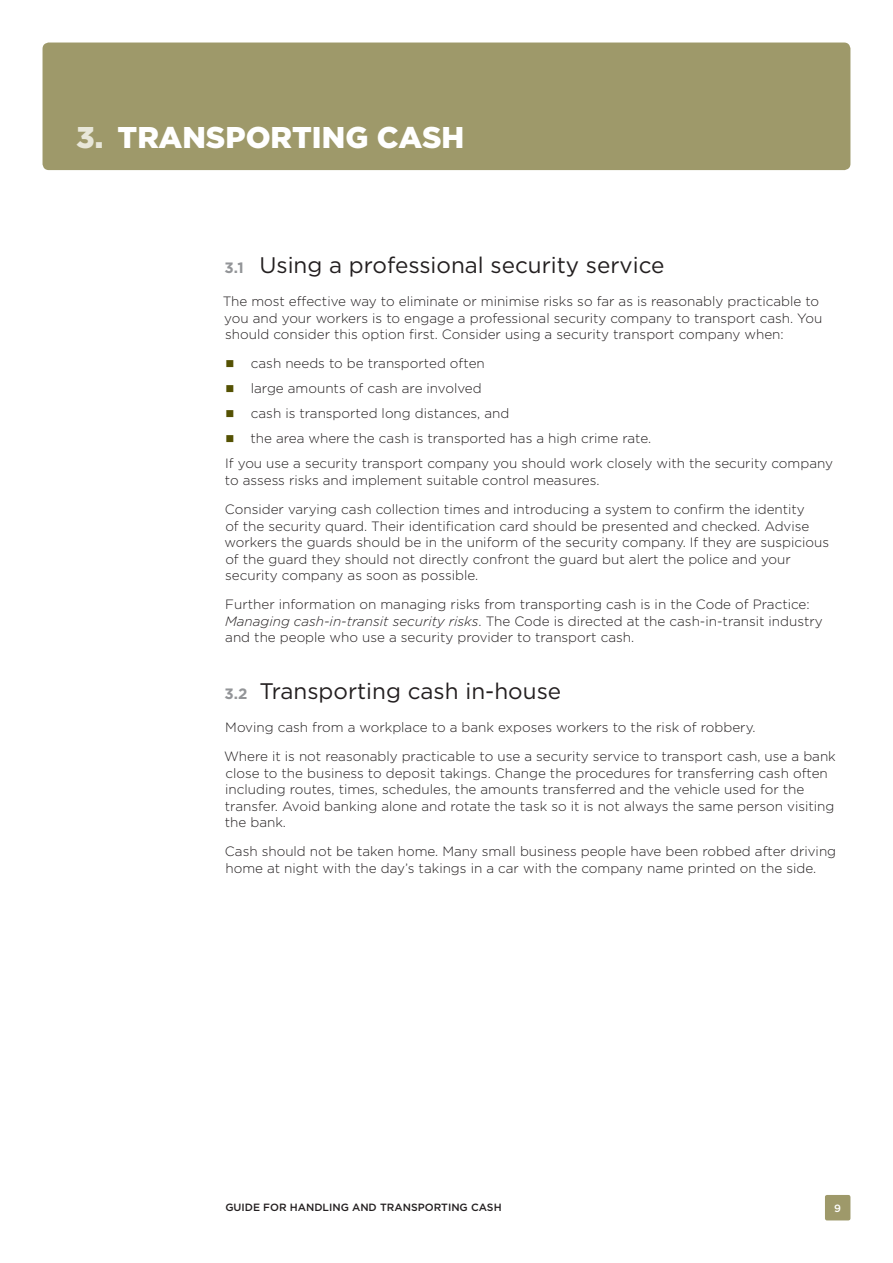
<style>
.page{position:relative;width:893px;height:1263px;background:#fff}
.page>*{position:absolute;margin:0;border:0;box-sizing:border-box;transform-origin:0 0}
.Header_1{font:900 30px "Gotham";color:#fff}
.Header_2{font:22.5px "Gotham";color:#231f20}
.Body_copy{font:300 13.5px/16.5px "Gotham";color:#231f20}
.t1{font:500 10.5px "Gotham";color:#231f20}
.t2{font:500 10.5px "Gotham";color:#fff}
.s1{color:#e8e7d9}
.s2{font-weight:700;font-size:15px;color:#939598}
.s3{font-style:italic}
</style>
<div class="page">
<div style="left:43px;top:43px;width:807px;height:127px;background:#9e996a;border-radius:6px"></div>
<div style="left:825px;top:1195px;width:25px;height:25px;background:#9e996a;border-radius:2px"></div>
<h1 class="Header_1" style="left:76px;top:119px;width:390px"><span class="s1">3.</span> TRANSPORTING CASH</h1>
<h2 class="Header_2" style="left:225px;top:252px;width:441px"><span class="s2">3.1</span> Using a professional security service</h2>
<p class="Body_copy" style="left:223px;top:293px;width:601px">The most effective way to eliminate or minimise risks so far as is reasonably practicable to you and your workers is to engage a professional security company to transport cash. You should consider this option first. Consider using a security transport company when:</p>
<p class="Body_copy" style="left:251px;top:355px;width:236px">cash needs to be transported often</p>
<p class="Body_copy" style="left:251px;top:380px;width:232px">large amounts of cash are involved</p>
<p class="Body_copy" style="left:251px;top:405px;width:260px">cash is transported long distances, and</p>
<p class="Body_copy" style="left:250px;top:430px;width:402px">the area where the cash is transported has a high crime rate.</p>
<p class="Body_copy" style="left:225px;top:455px;width:610px">If you use a security transport company you should work closely with the security company to assess risks and implement suitable control measures.</p>
<p class="Body_copy" style="left:224px;top:501px;width:606px">Consider varying cash collection times and introducing a system to confirm the identity<br>of the security quard. Their identification card should be presented and checked. Advise workers the guards should be in the uniform of the security company. If they are suspicious of the guard they should not directly confront the guard but alert the police and your security company as soon as possible.</p>
<p class="Body_copy" style="left:225px;top:596px;width:599px">Further information on managing risks from transporting cash is in the Code of Practice:<br><span class="s3">Managing cash-in-transit security risks</span>. The Code is directed at the cash-in-transit industry and the people who use a security provider to transport cash.</p>
<h2 class="Header_2" style="left:225px;top:677px;width:338px"><span class="s2">3.2</span> Transporting cash in-house</h2>
<p class="Body_copy" style="left:225px;top:719px;width:532px">Moving cash from a workplace to a bank exposes workers to the risk of robbery.</p>
<p class="Body_copy" style="left:224px;top:748px;width:613px">Where it is not reasonably practicable to use a security service to transport cash, use a bank close to the business to deposit takings. Change the procedures for transferring cash often including routes, times, schedules, the amounts transferred and the vehicle used for the transfer. Avoid banking alone and rotate the task so it is not always the same person visiting the bank.</p>
<p class="Body_copy" style="left:225px;top:843px;width:613px">Cash should not be taken home. Many small business people have been robbed after driving home at night with the day’s takings in a car with the company name printed on the side.</p>
<p class="t1" style="left:225px;top:1201px;width:278px">GUIDE FOR HANDLING AND TRANSPORTING CASH</p>
<p class="t2" style="left:834px;top:1202px;width:8px">9</p>
</div>
